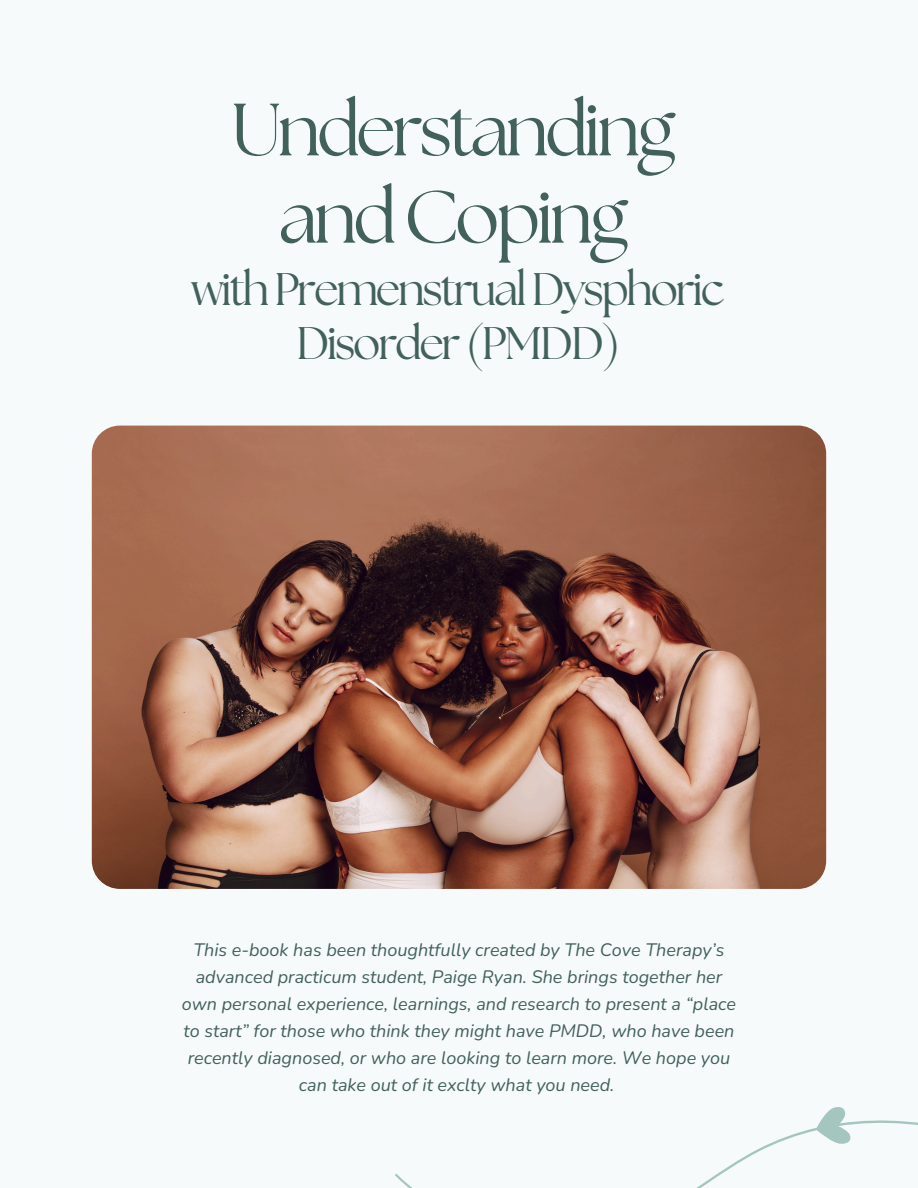
<style>
.page{position:relative;width:918px;height:1188px;background:#f7fafa}
.page>*{position:absolute;margin:0;border:0;box-sizing:border-box;transform-origin:0 0}
.t1{font:73.8px/87.3px "The Seasons";letter-spacing:-.05em;color:#42615b;text-align:center}
.t2{font:45.6px/54.3px "The Seasons";letter-spacing:-.05em;color:#42615b;text-align:center}
.t3{font:italic 18px/27px "Nunito";color:#42615b;text-align:center}
</style>
<div class="page">
<svg style="left:395px;top:779px;width:523px;height:409px"></svg>
<img style="left:92px;top:426px;width:734px;height:463px;border-radius:28px">
<h1 class="t1" style="left:231px;top:91px;width:445px">Understanding and Coping</h1>
<h1 class="t2" style="left:192px;top:265px;width:535px">with Premenstrual Dysphoric<br>Disorder (PMDD)</h1>
<p class="t3" style="left:182px;top:937px;width:556px">This e-book has been thoughtfully created by The Cove Therapy’s advanced practicum student, Paige Ryan. She brings together her own personal experience, learnings, and research to present a “place to start” for those who think they might have PMDD, who have been recently diagnosed, or who are looking to learn more. We hope you can take out of it exclty what you need.</p>
</div>
